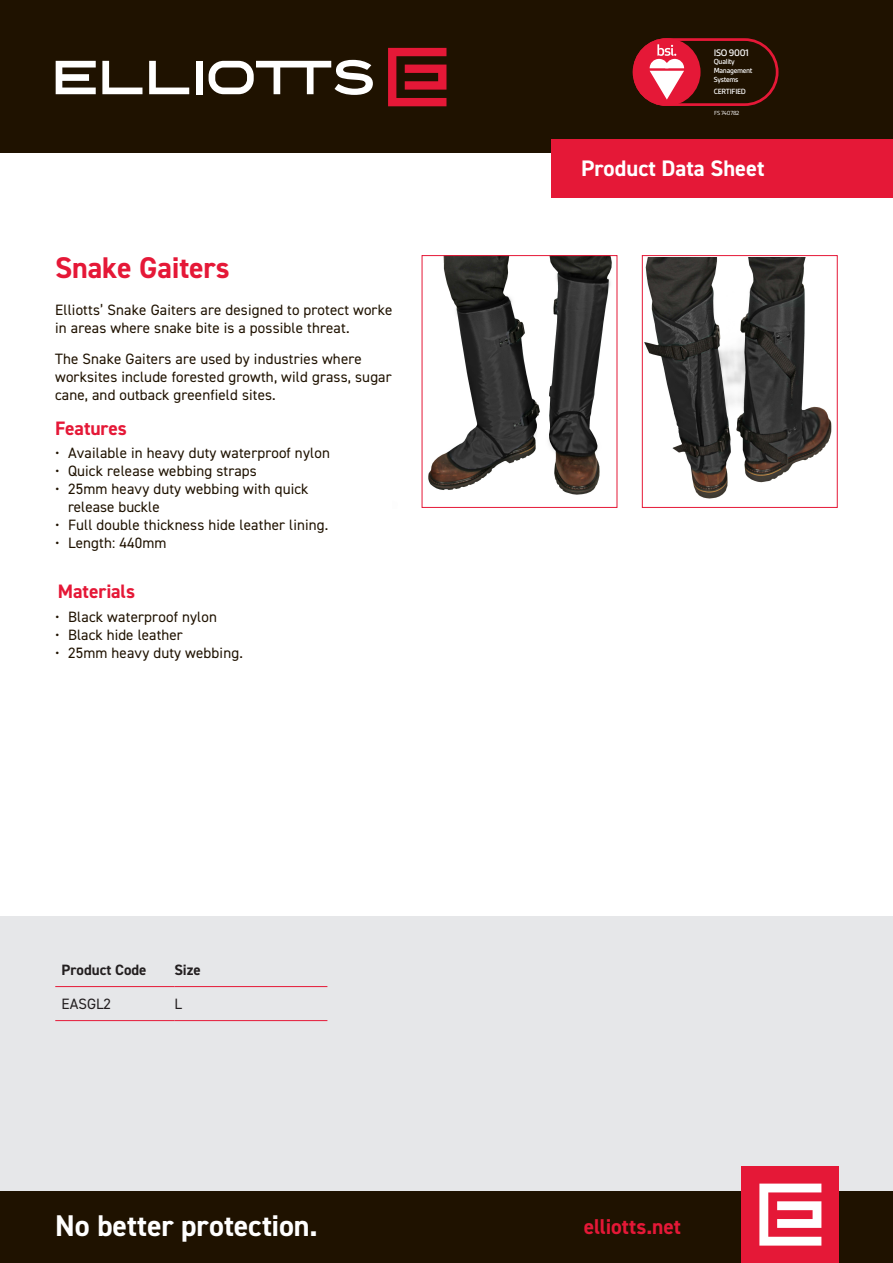
<style>
.page{position:relative;width:893px;height:1263px;background:#fff}
.page>*{position:absolute;margin:0;border:0;box-sizing:border-box;transform-origin:0 0}
.t1{font:700 30px "DIN2014";letter-spacing:-.005em;color:#fff}
.Subhead_2{font:700 30px "DIN2014";letter-spacing:-.005em;color:#e51837}
.t2{font:700 22.5px "DIN2014";color:#fff}
.t3{font:700 21.45px "DIN2014";letter-spacing:-.005em;color:#e51837}
.Subhead_2-2{font:700 19.5px "DIN2014";letter-spacing:-.005em;color:#e51837}
.Subhead_2-3{font:15px/18px "DIN2014";letter-spacing:.01em;color:#1f1200}
.t4{font:700 15px "DIN2014";color:#231f20}
.Table_Body{font:15px "DIN2014";color:#231f20}
.t5{font:500 10.2px "Gesta";letter-spacing:-.035em;color:#fff}
.t6{font:500 8.1px "Gesta";letter-spacing:-.035em;color:#fff}
.t7{font:500 7.95px/8.6px "Gesta";letter-spacing:-.035em;color:#fff}
.t8{font:6.3px "Gesta";letter-spacing:-.035em;color:#fff}
</style>
<div class="page">
<div style="left:0;top:0;width:893px;height:153px;background:#1f1200"></div>
<div style="left:0;top:1189px;width:893px;height:74px;background:#1f1200"></div>
<div style="left:0;top:916px;width:893px;height:275px;background:#e6e7e9"></div>
<hr style="left:55px;top:1020px;width:119px;height:1px;background:#e51837">
<hr style="left:174px;top:1020px;width:153px;height:1px;background:#e51837">
<hr style="left:55px;top:986px;width:119px;height:1px;background:#e51837">
<hr style="left:174px;top:986px;width:153px;height:1px;background:#e51837">
<img style="left:421px;top:256px;width:221px;height:252px">
<div style="left:422px;top:255px;width:195px;height:253px;border:1px solid #e51837"></div>
<img style="left:634px;top:257px;width:198px;height:251px">
<div style="left:642px;top:255px;width:196px;height:253px;border:1px solid #e51837"></div>
<div style="left:551px;top:139px;width:342px;height:59px;background:#e51837"></div>
<svg style="left:388px;top:48px;width:58px;height:58px"></svg>
<div style="left:196px;top:61px;width:6px;height:33px;background:#fff"></div>
<svg style="left:209px;top:60px;width:164px;height:35px"></svg>
<svg style="left:56px;top:61px;width:40px;height:33px"></svg>
<svg style="left:102px;top:61px;width:40px;height:33px"></svg>
<svg style="left:149px;top:61px;width:40px;height:33px"></svg>
<div style="left:741px;top:1166px;width:98px;height:97px;background:#e51837"></div>
<svg style="left:759px;top:1183px;width:62px;height:62px"></svg>
<svg style="left:633px;top:38px;width:145px;height:68px"></svg>
<p class="t5" style="left:714px;top:47px;width:37px">ISO 9001</p>
<p class="t7" style="left:714px;top:58px;width:40px">Quality<br>Management<br>Systems</p>
<p class="t6" style="left:714px;top:87px;width:34px">CERTIFIED</p>
<p class="t8" style="left:714px;top:109px;width:27px">FS 740782</p>
<p class="Subhead_2" style="left:55px;top:248px;width:176px">Snake Gaiters</p>
<p class="Subhead_2-3" style="left:55px;top:301px;width:352px">Elliotts’ Snake Gaiters are designed to protect workers in areas where snake bite is a possible threat.</p>
<p class="Subhead_2-3" style="left:55px;top:350px;width:338px">The Snake Gaiters are used by industries where worksites include forested growth, wild grass, sugar cane, and outback greenfield sites.</p>
<p class="Subhead_2-2" style="left:55px;top:416px;width:73px">Features</p>
<p class="Subhead_2-3" style="left:55px;top:443px;width:276px">• Available in heavy duty waterproof nylon</p>
<p class="Subhead_2-3" style="left:55px;top:461px;width:203px">• Quick release webbing straps</p>
<p class="Subhead_2-3" style="left:68px;top:479px;width:242px;text-indent:-13px">• 25mm heavy duty webbing with quick release buckle</p>
<p class="Subhead_2-3" style="left:55px;top:515px;width:275px">• Full double thickness hide leather lining.</p>
<p class="Subhead_2-3" style="left:55px;top:533px;width:113px">• Length: 440mm</p>
<p class="Subhead_2-2" style="left:58px;top:578px;width:79px">Materials</p>
<p class="Subhead_2-3" style="left:55px;top:607px;width:163px">• Black waterproof nylon</p>
<p class="Subhead_2-3" style="left:55px;top:625px;width:129px">• Black hide leather</p>
<p class="Subhead_2-3" style="left:55px;top:643px;width:189px">• 25mm heavy duty webbing.</p>
<p class="t4" style="left:62px;top:960px;width:86px">Product Code</p>
<p class="t4" style="left:174px;top:960px;width:28px">Size</p>
<p class="Table_Body" style="left:62px;top:995px;width:51px">EASGL2</p>
<p class="Table_Body" style="left:174px;top:995px;width:9px">L</p>
<h2 class="t2" style="left:581px;top:154px;width:185px">Product Data Sheet</h2>
<h1 class="t1" style="left:55px;top:1206px;width:264px">No better protection.</h1>
<h3 class="t3" style="left:584px;top:1213px;width:99px">elliotts.net</h3>
</div>
